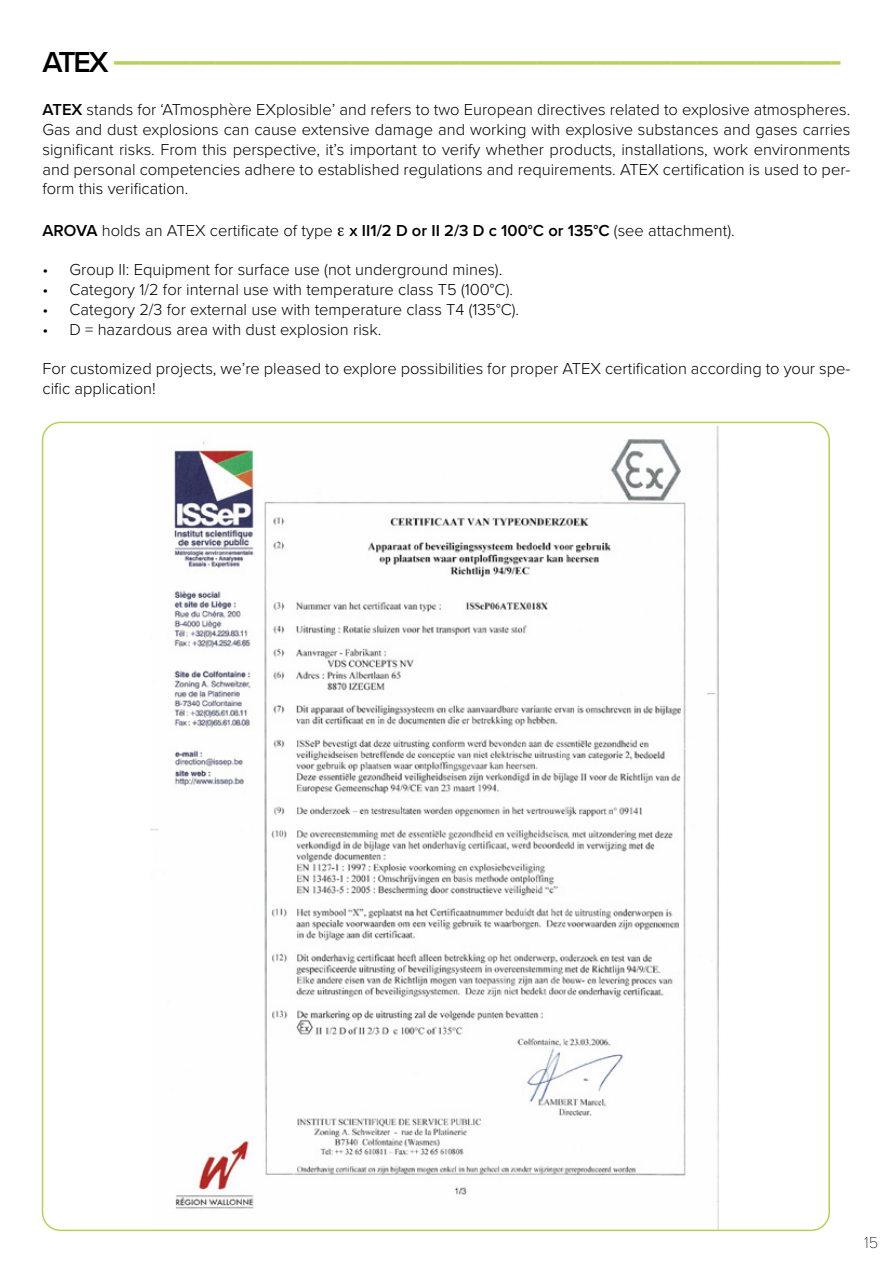
<style>
.page{position:relative;width:893px;height:1263px;background:#fff}
.page>*{position:absolute;margin:0;border:0;box-sizing:border-box;transform-origin:0 0}
.t1{font:600 37.5px "Proxima Nova";color:#b5d05a}
.t2{font:300 16.5px/19.8px "Proxima Nova";color:#000;text-align:justify}
.t3{font:100 16.5px "Proxima Nova T";color:#000}
.s1{font-size:30px;color:#000}
.s2{font-weight:600}
</style>
<div class="page">
<img style="left:151px;top:426px;width:568px;height:802px">
<h1 class="t1" style="left:43px;top:32px;width:800px"><span class="s1">ATEX</span> --------------------------------------------------------------------------------------</h1>
<p class="t2" style="left:43px;top:99px;width:809px"><span class="s2">ATEX</span> stands for ‘ATmosphère EXplosible’ and refers to two European directives related to explosive atmospheres.<br>Gas and dust explosions can cause extensive damage and working with explosive substances and gases carries significant risks. From this perspective, it’s important to verify whether products, installations, work environments and personal competencies adhere to established regulations and requirements. ATEX certification is used to per&shy;form this verification.</p>
<p class="t2" style="left:43px;top:219px;width:694px"><span class="s2">AROVA</span> holds an ATEX certificate of type <span class="s2">x II1/2 D or II 2/3 D c 100°C or 135°C</span> (see attachment).</p>
<p class="t2" style="left:43px;top:259px;width:461px">• Group II: Equipment for surface use (not underground mines).</p>
<p class="t2" style="left:43px;top:279px;width:472px">• Category 1/2 for internal use with temperature class T5 (100°C).</p>
<p class="t2" style="left:43px;top:299px;width:478px">• Category 2/3 for external use with temperature class T4 (135°C).</p>
<p class="t2" style="left:43px;top:318px;width:340px">• D = hazardous area with dust explosion risk.</p>
<p class="t2" style="left:43px;top:358px;width:809px">For customized projects, we’re pleased to explore possibilities for proper ATEX certification according to your spe&shy;cific application!</p>
<p class="t3" style="left:864px;top:1230px;width:16px">15</p>
</div>
